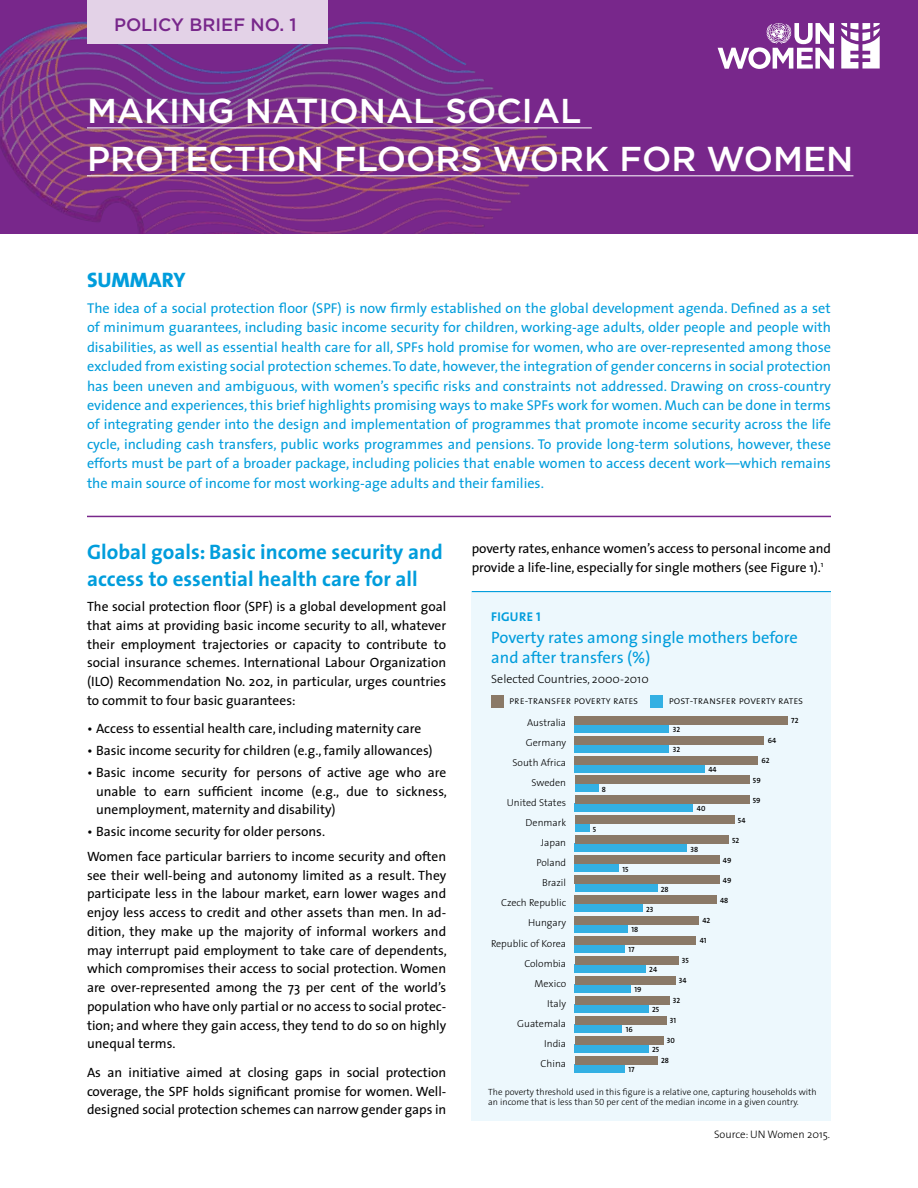
<style>
.page{position:relative;width:918px;height:1188px;background:#fff}
.page>*{position:absolute;margin:0;border:0;box-sizing:border-box;transform-origin:0 0}
.t1{font:500 34.5px/47.8px "Gotham";color:#fff}
.t2{font:700 21px/27px "The Sans";color:#009ddc}
.t3{font:800 21px "The Sans";color:#009ddc}
.t4{font:500 18px "Gotham";color:#78278b}
.t5{font:16.5px/19.6px "The Sans";color:#009ddc}
.t6{font:14.25px/19.5px "The Sans";color:#009ddc;text-align:justify}
.t7{font:13.5px/18.8px "The Sans";color:#000;text-align:justify}
.t8{font:12.75px "The Sans Bold Caps";letter-spacing:.02em;color:#009ddc}
.t9{font:300 12px "The Sans";color:#000}
.t10{font:10.8px "The Sans Light Caps";color:#000}
.t11{font:300 10.8px "The Sans";color:#000}
.t12{font:300 10.2px/20.1px "The Sans";color:#000;text-align:right}
.t13{font:300 9px/10.4px "The Sans C4 s";letter-spacing:.005em;color:#000}
.t14{font:7.5px "The Sans Semi Bold Caps";color:#000}
</style>
<div class="page">
<div style="left:0;top:0;width:918px;height:234px;background:#78278b"></div>
<svg style="left:718px;top:23px;width:116px;height:46px"></svg>
<svg style="left:841px;top:23px;width:39px;height:46px"></svg>
<hr style="left:87px;top:516px;width:744px;height:1px;background:#78278b">
<img style="left:0;top:21px;width:583px;height:213px">
<div style="left:87px;top:0;width:241px;height:43px;background:#e3d2e7"></div>
<hr style="left:87px;top:128px;width:505px;height:1px;background:#fff">
<hr style="left:87px;top:175px;width:766px;height:1px;background:#fff">
<div style="left:472px;top:592px;width:359px;height:528px;background:#edf8fd"></div>
<hr style="left:472px;top:591px;width:359px;height:1px;background:#009ddc">
<div style="left:491px;top:695px;width:13px;height:12px;background:#8a7967"></div>
<div style="left:650px;top:695px;width:13px;height:12px;background:#33b0e3"></div>
<div style="left:575px;top:724px;width:94px;height:8px;background:#33b0e3"></div>
<div style="left:575px;top:744px;width:94px;height:8px;background:#33b0e3"></div>
<div style="left:575px;top:764px;width:130px;height:8px;background:#33b0e3"></div>
<div style="left:575px;top:784px;width:23px;height:8px;background:#33b0e3"></div>
<div style="left:575px;top:804px;width:118px;height:8px;background:#33b0e3"></div>
<div style="left:575px;top:824px;width:15px;height:8px;background:#33b0e3"></div>
<div style="left:575px;top:844px;width:112px;height:8px;background:#33b0e3"></div>
<div style="left:575px;top:864px;width:44px;height:8px;background:#33b0e3"></div>
<div style="left:575px;top:884px;width:83px;height:8px;background:#33b0e3"></div>
<div style="left:575px;top:904px;width:68px;height:8px;background:#33b0e3"></div>
<div style="left:575px;top:924px;width:53px;height:8px;background:#33b0e3"></div>
<div style="left:575px;top:944px;width:50px;height:8px;background:#33b0e3"></div>
<div style="left:575px;top:964px;width:71px;height:8px;background:#33b0e3"></div>
<div style="left:575px;top:984px;width:56px;height:8px;background:#33b0e3"></div>
<div style="left:575px;top:1004px;width:74px;height:8px;background:#33b0e3"></div>
<div style="left:575px;top:1024px;width:47px;height:8px;background:#33b0e3"></div>
<div style="left:575px;top:1044px;width:74px;height:8px;background:#33b0e3"></div>
<div style="left:575px;top:1064px;width:50px;height:8px;background:#33b0e3"></div>
<div style="left:575px;top:716px;width:213px;height:8px;background:#8a7967"></div>
<div style="left:575px;top:736px;width:189px;height:8px;background:#8a7967"></div>
<div style="left:575px;top:756px;width:183px;height:8px;background:#8a7967"></div>
<div style="left:575px;top:776px;width:174px;height:8px;background:#8a7967"></div>
<div style="left:575px;top:796px;width:174px;height:8px;background:#8a7967"></div>
<div style="left:575px;top:816px;width:160px;height:8px;background:#8a7967"></div>
<div style="left:575px;top:836px;width:154px;height:8px;background:#8a7967"></div>
<div style="left:575px;top:856px;width:145px;height:8px;background:#8a7967"></div>
<div style="left:575px;top:876px;width:145px;height:8px;background:#8a7967"></div>
<div style="left:575px;top:896px;width:142px;height:8px;background:#8a7967"></div>
<div style="left:575px;top:916px;width:124px;height:8px;background:#8a7967"></div>
<div style="left:575px;top:936px;width:121px;height:8px;background:#8a7967"></div>
<div style="left:575px;top:956px;width:103px;height:8px;background:#8a7967"></div>
<div style="left:575px;top:976px;width:100px;height:8px;background:#8a7967"></div>
<div style="left:575px;top:996px;width:94px;height:8px;background:#8a7967"></div>
<div style="left:575px;top:1016px;width:91px;height:8px;background:#8a7967"></div>
<div style="left:575px;top:1036px;width:89px;height:8px;background:#8a7967"></div>
<div style="left:575px;top:1056px;width:83px;height:8px;background:#8a7967"></div>
<h3 class="t4" style="left:114px;top:15px;width:184px">POLICY BRIEF NO. 1</h3>
<h1 class="t1" style="left:87px;top:86px;width:768px">MAKING NATIONAL SOCIAL<br>PROTECTION FLOORS WORK FOR WOMEN</h1>
<h2 class="t3" style="left:87px;top:262px;width:100px">SUMMARY</h2>
<p class="t6" style="left:87px;top:298px;width:746px">The idea of a social protection floor (SPF) is now firmly established on the global development agenda. Defined as a set of minimum guarantees, including basic income security for children, working-age adults, older people and people with disabilities, as well as essential health care for all, SPFs hold promise for women, who are over-represented among those excluded from existing social protection schemes. To date, however, the integration of gender concerns in social protection has been uneven and ambiguous, with women’s specific risks and constraints not addressed. Drawing on cross-country evidence and experiences, this brief highlights promising ways to make SPFs work for women. Much can be done in terms of integrating gender into the design and implementation of programmes that promote income security across the life cycle, including cash transfers, public works programmes and pensions. To provide long-term solutions, however, these efforts must be part of a broader package, including policies that enable women to access decent work—which remains the main source of income for most working-age adults and their families.</p>
<h2 class="t2" style="left:87px;top:538px;width:357px">Global goals: Basic income security and access to essential health care for all</h2>
<p class="t7" style="left:87px;top:597px;width:361px">The social protection floor (SPF) is a global development goal that aims at providing basic income security to all, whatever their employment trajectories or capacity to contribute to social insurance schemes. International Labour Organization (ILO) Recommendation No. 202, in particular, urges countries to commit to four basic guarantees:</p>
<p class="t7" style="left:87px;top:719px;width:336px">• Access to essential health care, including maternity care</p>
<p class="t7" style="left:87px;top:741px;width:347px">• Basic income security for children (e.g., family allowances)</p>
<p class="t7" style="left:96px;top:763px;width:352px;text-indent:-9px">• Basic income security for persons of active age who are unable to earn sufficient income (e.g., due to sickness, unemployment, maternity and disability)</p>
<p class="t7" style="left:87px;top:819px;width:361px;line-height:24.8px">• Basic income security for older persons.<br>Women face particular barriers to income security and often</p>
<p class="t7" style="left:87px;top:865px;width:361px">see their well-being and autonomy limited as a result. They participate less in the labour market, earn lower wages and enjoy less access to credit and other assets than men. In ad&shy;dition, they make up the majority of informal workers and may interrupt paid employment to take care of dependents, which compromises their access to social protection. Women are over-represented among the 73 per cent of the world’s population who have only partial or no access to social protec&shy;tion; and where they gain access, they tend to do so on highly unequal terms.</p>
<p class="t7" style="left:87px;top:1063px;width:361px">As an initiative aimed at closing gaps in social protection coverage, the SPF holds significant promise for women. Well&shy;designed social protection schemes can narrow gender gaps in</p>
<p class="t7" style="left:472px;top:539px;width:361px">poverty rates, enhance women’s access to personal income and provide a life-line, especially for single mothers (see Figure 1).<sup>1</sup></p>
<p class="t8" style="left:491px;top:606px;width:51px">FIGURE 1</p>
<p class="t5" style="left:491px;top:627px;width:308px">Poverty rates among single mothers before and after transfers (%)</p>
<p class="t9" style="left:491px;top:669px;width:159px">Selected Countries, 2000-2010</p>
<p class="t10" style="left:509px;top:691px;width:131px">pre-transfer poverty rates</p>
<p class="t10" style="left:669px;top:691px;width:136px">post-transfer poverty rates</p>
<p class="t12" style="left:491px;top:712px;width:77px">Australia<br>Germany<br>South Africa<br>Sweden<br>United States<br>Denmark<br>Japan<br>Poland<br>Brazil<br>Czech Republic<br>Hungary<br>Republic of Korea<br>Colombia<br>Mexico<br>Italy<br>Guatemala<br>India<br>China</p>
<p class="t14" style="left:791px;top:714px;width:9px">72</p>
<p class="t14" style="left:673px;top:724px;width:9px">32</p>
<p class="t14" style="left:673px;top:743px;width:9px">32</p>
<p class="t14" style="left:768px;top:734px;width:10px">64</p>
<p class="t14" style="left:762px;top:754px;width:10px">62</p>
<p class="t14" style="left:708px;top:763px;width:10px">44</p>
<p class="t14" style="left:753px;top:774px;width:9px">59</p>
<p class="t14" style="left:602px;top:783px;width:6px">8</p>
<p class="t14" style="left:753px;top:794px;width:9px">59</p>
<p class="t14" style="left:697px;top:802px;width:10px">40</p>
<p class="t14" style="left:691px;top:843px;width:9px">38</p>
<p class="t14" style="left:738px;top:814px;width:9px">54</p>
<p class="t14" style="left:732px;top:834px;width:9px">52</p>
<p class="t14" style="left:593px;top:823px;width:5px">5</p>
<p class="t14" style="left:723px;top:854px;width:10px">49</p>
<p class="t14" style="left:723px;top:874px;width:10px">49</p>
<p class="t14" style="left:720px;top:894px;width:10px">48</p>
<p class="t14" style="left:623px;top:863px;width:8px">15</p>
<p class="t14" style="left:661px;top:883px;width:9px">28</p>
<p class="t14" style="left:646px;top:903px;width:9px">23</p>
<p class="t14" style="left:702px;top:914px;width:9px">42</p>
<p class="t14" style="left:700px;top:934px;width:8px">41</p>
<p class="t14" style="left:631px;top:923px;width:8px">18</p>
<p class="t14" style="left:628px;top:943px;width:8px">17</p>
<p class="t14" style="left:682px;top:954px;width:9px">35</p>
<p class="t14" style="left:679px;top:974px;width:9px">34</p>
<p class="t14" style="left:673px;top:994px;width:9px">32</p>
<p class="t14" style="left:670px;top:1014px;width:8px">31</p>
<p class="t14" style="left:667px;top:1034px;width:10px">30</p>
<p class="t14" style="left:649px;top:963px;width:9px">24</p>
<p class="t14" style="left:634px;top:984px;width:9px">19</p>
<p class="t14" style="left:652px;top:1004px;width:9px">25</p>
<p class="t14" style="left:626px;top:1024px;width:8px">16</p>
<p class="t14" style="left:652px;top:1044px;width:9px">25</p>
<p class="t14" style="left:661px;top:1054px;width:9px">28</p>
<p class="t14" style="left:628px;top:1064px;width:8px">17</p>
<p class="t13" style="left:488px;top:1086px;width:330px">The poverty threshold used in this figure is a relative one, capturing households with an income that is less than 50 per cent of the median income in a given country.</p>
<p class="t11" style="left:714px;top:1125px;width:118px">Source: UN Women 2015.</p>
</div>
